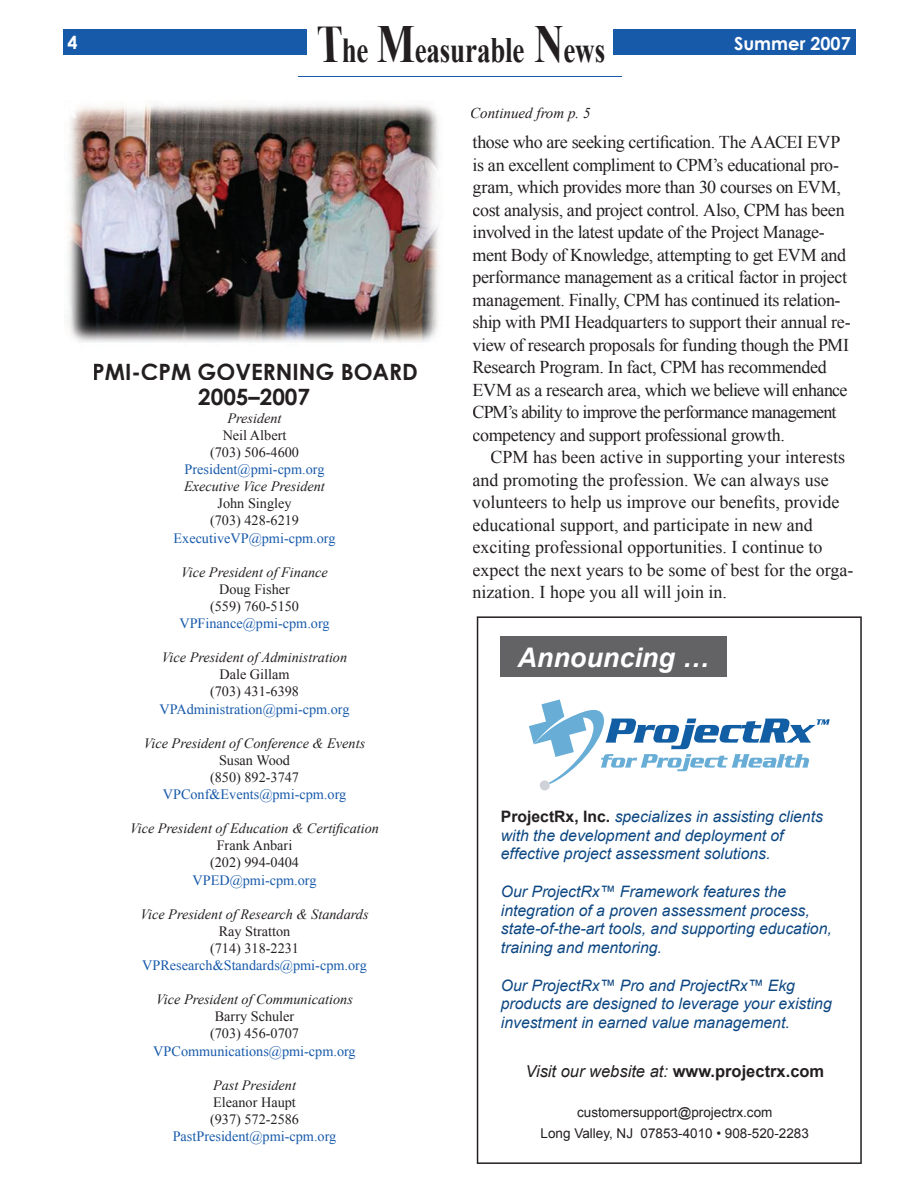
<style>
.page{position:relative;width:918px;height:1188px;background:#fff}
.page>*{position:absolute;margin:0;border:0;box-sizing:border-box;transform-origin:0 0}
.t1{font:700 54px "Times New Roman";color:#231f20;scale:.75 1}
.t2{font:700 36px "Times New Roman";letter-spacing:-.005em;color:#231f20;scale:.75 1}
.t3{font:italic 700 27px "Arial";color:#fff}
.t4{font:700 22.5px/25.5px "Century Gothic";color:#231f20;text-align:center}
.t5{font:18px/22.5px "Times New Roman";letter-spacing:-.015em;color:#231f20}
.t6{font:700 18px "Century Gothic";color:#fff}
.t7{font:italic 16.5px "Arial";color:#231f20}
.t8{font:italic 15.75px/18.8px "Arial";color:#0d4782}
.t9{font:italic 15px "Times New Roman";color:#231f20}
.t10{font:italic 14.25px "Times New Roman";color:#231f20}
.t11{font:14.25px "Times New Roman";color:#185aaa}
.t12{font:14.25px/17.1px "Times New Roman";color:#231f20;text-align:center}
.t13{font:13.5px/20.7px "Arial";color:#231f20;text-align:center}
.s1{font-size:54px}
.s2{font-weight:700;font-style:normal;color:#231f20}
.s3{font-weight:700;font-style:normal}
</style>
<div class="page">
<div style="left:63px;top:30px;width:792px;height:25px;background:#185aaa"></div>
<hr style="left:298px;top:77px;width:324px;height:1px;background:#185aaa">
<div style="left:308px;top:18px;width:305px;height:51px;background:#fff"></div>
<img style="left:68px;top:104px;width:371px;height:239px">
<svg style="left:477px;top:616px;width:385px;height:548px"></svg>
<div style="left:500px;top:637px;width:227px;height:40px;background:#636366"></div>
<svg style="left:527px;top:698px;width:303px;height:93px"></svg>
<p class="t6" style="left:68px;top:29px;width:12px">4</p>
<h1 class="t1" style="left:317px;top:7px;width:41px">T</h1>
<p class="t6" style="left:734px;top:29px;width:118px">Summer 2007</p>
<h2 class="t2" style="left:342px;top:25px;width:353px">he <span class="s1">M</span>easurable <span class="s1">N</span>ews</h2>
<p class="t4" style="left:92px;top:358px;width:327px">PMI-CPM GOVERNING BOARD<br>2005–2007</p>
<p class="t10" style="left:227px;top:408px;width:56px">President</p>
<p class="t12" style="left:210px;top:426px;width:91px">Neil Albert (703) 506-4600</p>
<p class="t11" style="left:185px;top:460px;width:141px">President@pmi-cpm.org</p>
<p class="t10" style="left:184px;top:477px;width:142px">Executive Vice President</p>
<p class="t12" style="left:210px;top:495px;width:91px">John Singley (703) 428-6219</p>
<p class="t11" style="left:174px;top:528px;width:164px">ExecutiveVP@pmi-cpm.org</p>
<p class="t10" style="left:181px;top:562px;width:148px">Vice President of Finance</p>
<p class="t12" style="left:210px;top:580px;width:91px">Doug Fisher (559) 760-5150</p>
<p class="t11" style="left:179px;top:614px;width:152px">VPFinance@pmi-cpm.org</p>
<p class="t10" style="left:162px;top:648px;width:187px">Vice President of Administration</p>
<p class="t12" style="left:210px;top:666px;width:91px">Dale Gillam (703) 431-6398</p>
<p class="t11" style="left:160px;top:699px;width:192px">VPAdministration@pmi-cpm.org</p>
<p class="t10" style="left:144px;top:733px;width:223px">Vice President of Conference &amp; Events</p>
<p class="t12" style="left:210px;top:751px;width:91px">Susan Wood (850) 892-3747</p>
<p class="t11" style="left:163px;top:785px;width:185px">VPConf&amp;Events@pmi-cpm.org</p>
<p class="t10" style="left:130px;top:819px;width:250px">Vice President of Education &amp; Certification</p>
<p class="t12" style="left:210px;top:837px;width:91px">Frank Anbari (202) 994-0404</p>
<p class="t11" style="left:192px;top:870px;width:126px">VPED@pmi-cpm.org</p>
<p class="t10" style="left:140px;top:904px;width:230px">Vice President of Research &amp; Standards</p>
<p class="t12" style="left:210px;top:922px;width:91px">Ray Stratton (714) 318-2231</p>
<p class="t11" style="left:142px;top:956px;width:226px">VPResearch&amp;Standards@pmi-cpm.org</p>
<p class="t10" style="left:156px;top:990px;width:198px">Vice President of Communications</p>
<p class="t12" style="left:210px;top:1008px;width:91px">Barry Schuler (703) 456-0707</p>
<p class="t11" style="left:153px;top:1041px;width:204px">VPCommunications@pmi-cpm.org</p>
<p class="t10" style="left:213px;top:1075px;width:84px">Past President</p>
<p class="t12" style="left:210px;top:1093px;width:91px;text-align:left">Eleanor Haupt (937) 572-2586</p>
<p class="t11" style="left:173px;top:1127px;width:165px">PastPresident@pmi-cpm.org</p>
<p class="t9" style="left:470px;top:103px;width:122px">Continued from p. 5</p>
<p class="t5" style="left:473px;top:131px;width:380px">those who are seeking certification. The AACEI EVP is an excellent compliment to CPM’s educational pro&shy;gram, which provides more than 30 courses on EVM, cost analysis, and project control. Also, CPM has been involved in the latest update of the Project Manage&shy;ment Body of Knowledge, attempting to get EVM and performance management as a critical factor in project management. Finally, CPM has continued its relation&shy;ship with PMI Headquarters to support their annual re&shy;view of research proposals for funding though the PMI Research Program. In fact, CPM has recommended EVM as a research area, which we believe will enhance CPM’s ability to improve the performance management competency and support professional growth.</p>
<p class="t5" style="left:473px;top:446px;width:383px;text-indent:18px">CPM has been active in supporting your interests and promoting the profession. We can always use volunteers to help us improve our benefits, provide educational support, and participate in new and exciting professional opportunities. I continue to expect the next years to be some of best for the orga&shy;nization. I hope you all will join in.</p>
<h3 class="t3" style="left:517px;top:640px;width:193px">Announcing …</h3>
<p class="t8" style="left:501px;top:807px;width:324px"><span class="s2">ProjectRx, Inc.</span> specializes in assisting clients with the development and deployment of effective project assessment solutions.</p>
<p class="t8" style="left:501px;top:882px;width:332px">Our ProjectRx™ Framework features the integration of a proven assessment process, state-of-the-art tools, and supporting education, training and mentoring.</p>
<p class="t8" style="left:501px;top:976px;width:332px">Our ProjectRx™ Pro and ProjectRx™ Ekg products are designed to leverage your existing investment in earned value management.</p>
<p class="t7" style="left:525px;top:1061px;width:300px">Visit our website at: <span class="s3">www.projectrx.com</span></p>
<p class="t13" style="left:541px;top:1102px;width:270px">customersupport@projectrx.com<br>Long Valley, NJ 07853-4010 • 908-520-2283</p>
</div>
